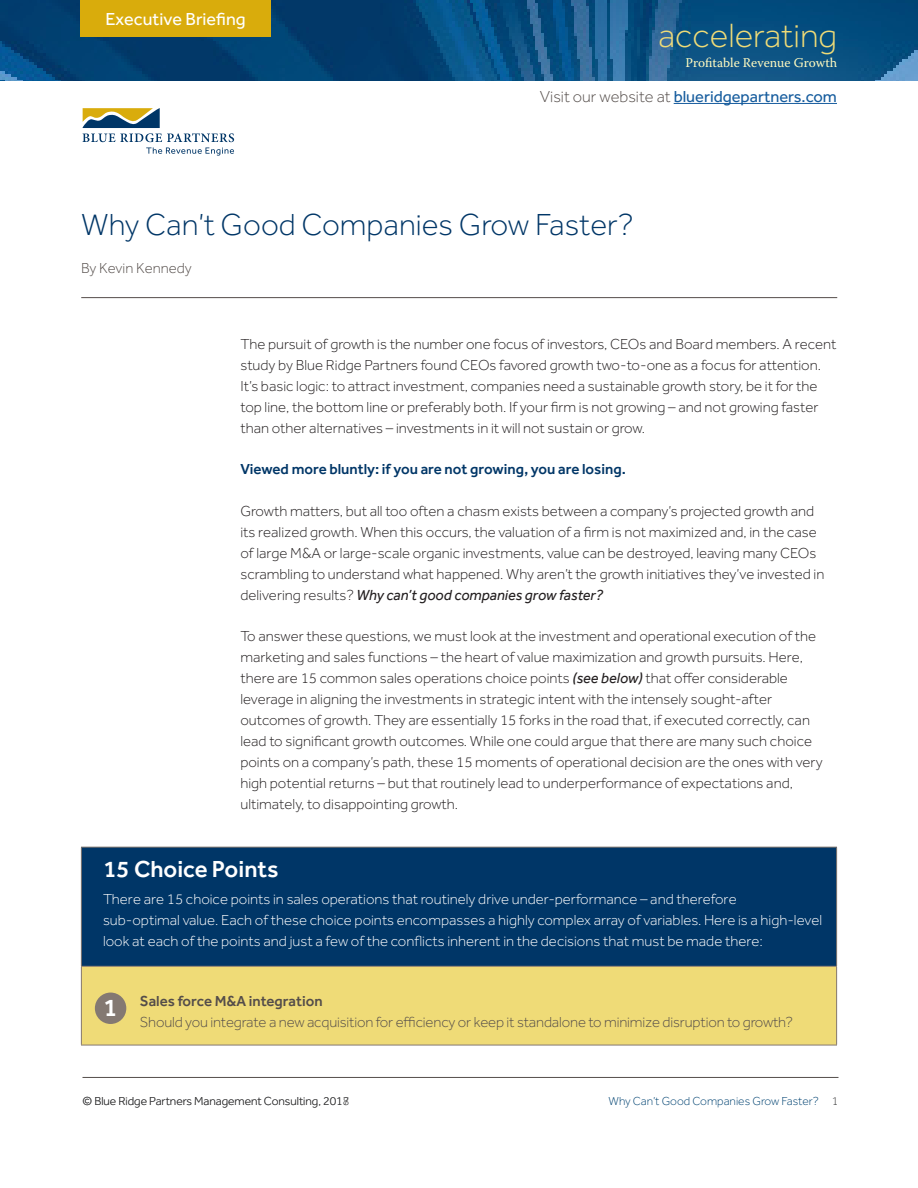
<style>
.page{position:relative;width:918px;height:1188px;background:#fff}
.page>*{position:absolute;margin:0;border:0;box-sizing:border-box;transform-origin:0 0}
.Chapter_Number{font:300 34.8px "Effra";color:#efdb77}
.Chapter_Number-2{font:300 31.5px "Effra";color:#003667}
.CALL_OUT{font:500 25.5px "Effra";color:#fff}
.CALL_OUT-2{font:500 24px "Effra";color:#fff}
.t1{font:18px "Effra";color:#fff}
.Chapter_Number-3{font:16.5px "Effra";color:#175d9e}
.Body_for_copy{font:300 15px/21px "Effra";color:#231f20}
.Body_for_copy-2{font:300 15px/21px "Effra";color:#fff}
.Body_for_copy-3{font:300 15px "Effra";letter-spacing:-.01em;color:#544d4a}
.Body_for_copy-4{font:500 15px "Effra";color:#003667}
.BoldBlue{font:500 15px "Effra";color:#544d4a}
.Chapter_Number-4{font:300 15px "Effra";color:#544d4a}
.Chapter_Number-5{font:13.35px "Warnock Pro";color:#fffac0}
.t2{font:300 12px "Effra";color:#3e3e3f}
.t3{font:300 12px "Effra";color:#004372}
.s1{font-weight:300;color:#544d4a}
.s2{font-weight:400;font-style:italic}
.s3{color:#3e3e3f}
</style>
<div class="page">
<hr style="left:82px;top:1077px;width:756px;height:1px;background:#544d4a">
<svg style="left:83px;top:108px;width:151px;height:48px"></svg>
<img style="left:0;top:0;width:918px;height:81px">
<hr style="left:81px;top:297px;width:756px;height:1px;background:#544d4a">
<div style="left:80px;top:0;width:191px;height:36px;background:#d9ac0c"></div>
<div style="left:81px;top:847px;width:756px;height:119px;background:#003667"></div>
<div style="left:81px;top:966px;width:756px;height:79px;background:#efdb77"></div>
<hr style="left:81px;top:847px;width:756px;height:1px;background:#847972">
<hr style="left:81px;top:848px;width:1px;height:118px;background:#847972">
<hr style="left:836px;top:848px;width:1px;height:118px;background:#847972">
<hr style="left:81px;top:966px;width:756px;height:1px;background:#847972">
<hr style="left:81px;top:967px;width:1px;height:78px;background:#847972">
<hr style="left:836px;top:967px;width:1px;height:78px;background:#847972">
<hr style="left:81px;top:1045px;width:756px;height:1px;background:#847972">
<div style="left:95px;top:993px;width:31px;height:31px;background:#847972;border-radius:50%"></div>
<hr style="left:674px;top:103px;width:163px;height:1px;background:#175d9e">
<p class="t1" style="left:105px;top:8px;width:142px">Executive Briefing</p>
<p class="Chapter_Number" style="left:658px;top:16px;width:181px">accelerating</p>
<p class="Chapter_Number-5" style="left:686px;top:55px;width:153px">Profitable Revenue Growth</p>
<p class="Chapter_Number-3" style="left:540px;top:87px;width:299px"><span class="s1">Visit our website at</span> blueridgepartners.com</p>
<p class="Chapter_Number-2" style="left:81px;top:207px;width:554px">Why Can’t Good Companies Grow Faster?</p>
<p class="Chapter_Number-4" style="left:81px;top:259px;width:112px">By Kevin Kennedy</p>
<p class="Body_for_copy" style="left:240px;top:334px;width:598px">The pursuit of growth is the number one focus of investors, CEOs and Board members. A recent study by Blue Ridge Partners found CEOs favored growth two-to-one as a focus for attention.<br>It’s basic logic: to attract investment, companies need a sustainable growth story, be it for the top line, the bottom line or preferably both. If your firm is not growing – and not growing faster than other alternatives – investments in it will not sustain or grow.</p>
<p class="Body_for_copy-4" style="left:240px;top:461px;width:387px">Viewed more bluntly: if you are not growing, you are losing.</p>
<p class="Body_for_copy" style="left:240px;top:500px;width:585px">Growth matters, but all too often a chasm exists between a company’s projected growth and its realized growth. When this occurs, the valuation of a firm is not maximized and, in the case of large M&amp;A or large-scale organic investments, value can be destroyed, leaving many CEOs scrambling to understand what happened. Why aren’t the growth initiatives they’ve invested in delivering results? <span class="s2">Why can’t good companies grow faster?</span></p>
<p class="Body_for_copy" style="left:240px;top:625px;width:584px">To answer these questions, we must look at the investment and operational execution of the marketing and sales functions – the heart of value maximization and growth pursuits. Here, there are 15 common sales operations choice points <span class="s2">(see below)</span> that offer considerable leverage in aligning the investments in strategic intent with the intensely sought-after outcomes of growth. They are essentially 15 forks in the road that, if executed correctly, can lead to significant growth outcomes. While one could argue that there are many such choice points on a company’s path, these 15 moments of operational decision are the ones with very high potential returns – but that routinely lead to underperformance of expectations and, ultimately, to disappointing growth.</p>
<p class="CALL_OUT-2" style="left:104px;top:854px;width:177px">15 Choice Points</p>
<p class="Body_for_copy-2" style="left:103px;top:889px;width:721px">There are 15 choice points in sales operations that routinely drive under-performance – and therefore<br>sub-optimal value. Each of these choice points encompasses a highly complex array of variables. Here is a high-level look at each of the points and just a few of the conflicts inherent in the decisions that must be made there:</p>
<p class="CALL_OUT" style="left:104px;top:992px;width:15px">1</p>
<p class="BoldBlue" style="left:140px;top:992px;width:184px">Sales force M&amp;A integration</p>
<p class="Body_for_copy-3" style="left:140px;top:1014px;width:655px">Should you integrate a new acquisition for efficiency or keep it standalone to minimize disruption to growth?</p>
<p class="t2" style="left:82px;top:1095px;width:268px">© Blue Ridge Partners Management Consulting, 2017</p>
<p class="t2" style="left:343px;top:1095px;width:8px">8</p>
<p class="t3" style="left:609px;top:1095px;width:231px">Why Can’t Good Companies Grow Faster? <span class="s3">1</span></p>
</div>
